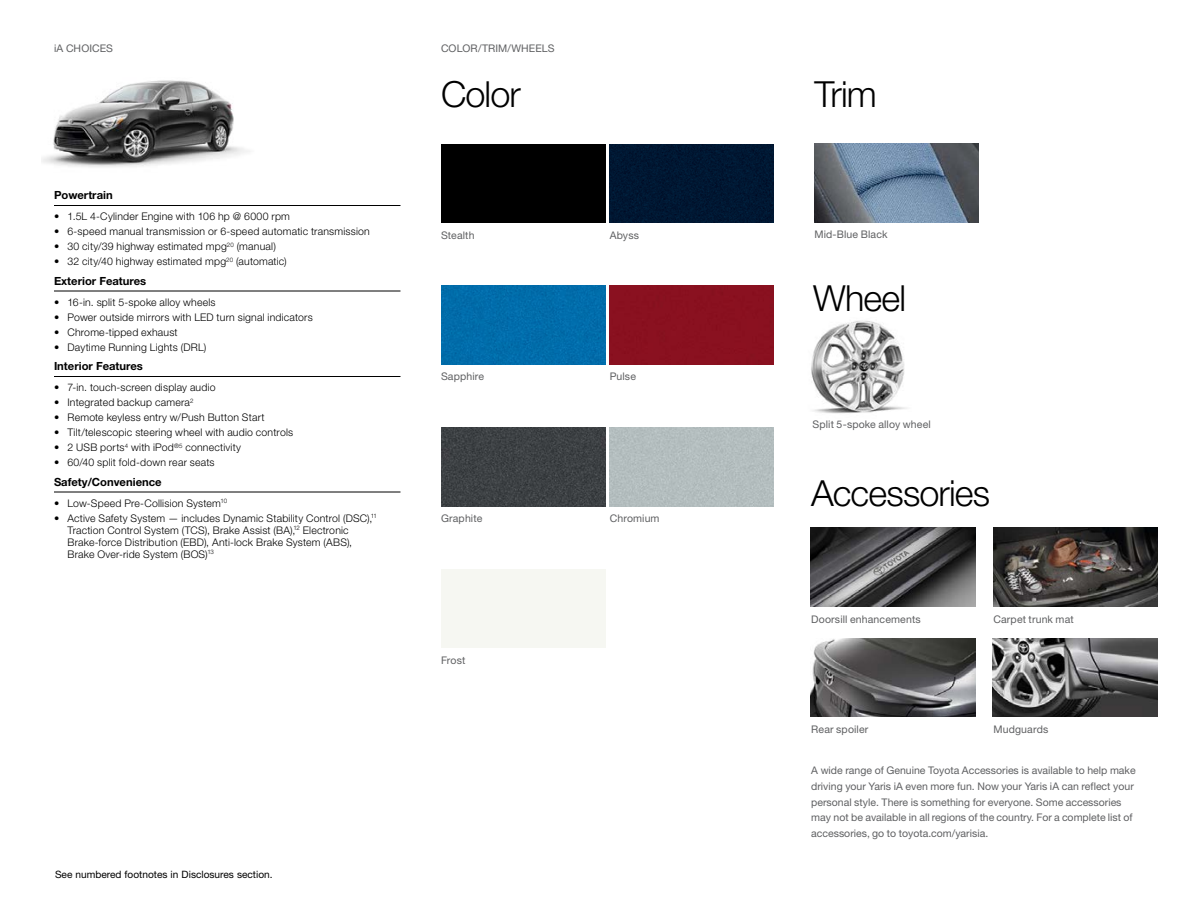
<style>
.page{position:relative;width:1188px;height:918px;background:#fff}
.page>*{position:absolute;margin:0;border:0;box-sizing:border-box;transform-origin:0 0}
.t1{font:300 36px "Helvetica Neue LT Std";letter-spacing:-.025em;color:#000}
.t2{font:700 11.25px "Helvetica Neue LT Std";color:#000}
.t3{font:300 10.5px/12px "Helvetica Neue LT Std";letter-spacing:.02em;color:#000}
.t4{font:10.5px/15.8px "Helvetica Neue LT Std";color:#5f6062}
.t5{font:10.2px "Helvetica Neue LT Std";color:#000}
</style>
<div class="page">
<img style="left:811px;top:320px;width:96px;height:94px">
<img style="left:42px;top:80px;width:208px;height:87px">
<div style="left:441px;top:144px;width:164px;height:79px;background:#000"></div>
<div style="left:610px;top:144px;width:164px;height:79px;background:#001732"></div>
<div style="left:441px;top:286px;width:164px;height:78px;background:#006cab"></div>
<div style="left:610px;top:286px;width:164px;height:78px;background:#8a1120"></div>
<img style="left:441px;top:428px;width:164px;height:78px">
<div style="left:610px;top:428px;width:164px;height:78px;background:#b3bdbe"></div>
<img style="left:814px;top:143px;width:165px;height:79px">
<img style="left:811px;top:528px;width:164px;height:79px">
<img style="left:994px;top:528px;width:164px;height:79px">
<img style="left:811px;top:638px;width:164px;height:79px">
<img style="left:992px;top:638px;width:165px;height:79px">
<hr style="left:54px;top:205px;width:346px;height:1px;background:#000">
<hr style="left:54px;top:291px;width:346px;height:1px;background:#000">
<hr style="left:54px;top:376px;width:346px;height:1px;background:#000">
<hr style="left:54px;top:492px;width:346px;height:1px;background:#000">
<p class="t4" style="left:54px;top:41px;width:61px">iA CHOICES</p>
<p class="t2" style="left:54px;top:188px;width:60px">Powertrain</p>
<p class="t3" style="left:54px;top:210px;width:238px">• 1.5L 4-Cylinder Engine with 106 hp @ 6000 rpm</p>
<p class="t3" style="left:54px;top:225px;width:317px">• 6-speed manual transmission or 6-speed automatic transmission</p>
<p class="t3" style="left:54px;top:240px;width:223px">• 30 city/39 highway estimated mpg<sup>20</sup> (manual)</p>
<p class="t3" style="left:54px;top:255px;width:234px">• 32 city/40 highway estimated mpg<sup>20</sup> (automatic)</p>
<p class="t2" style="left:54px;top:274px;width:94px">Exterior Features</p>
<p class="t3" style="left:54px;top:296px;width:163px">• 16-in. split 5-spoke alloy wheels</p>
<p class="t3" style="left:54px;top:311px;width:260px">• Power outside mirrors with LED turn signal indicators</p>
<p class="t3" style="left:54px;top:326px;width:125px">• Chrome-tipped exhaust</p>
<p class="t3" style="left:54px;top:341px;width:154px">• Daytime Running Lights (DRL)</p>
<p class="t2" style="left:54px;top:359px;width:90px">Interior Features</p>
<p class="t3" style="left:54px;top:381px;width:163px">• 7-in. touch-screen display audio</p>
<p class="t3" style="left:54px;top:396px;width:141px">• Integrated backup camera<sup>2</sup></p>
<p class="t3" style="left:54px;top:411px;width:212px">• Remote keyless entry w/Push Button Start</p>
<p class="t3" style="left:54px;top:426px;width:241px">• Tilt/telescopic steering wheel with audio controls</p>
<p class="t3" style="left:54px;top:441px;width:189px">• 2 USB ports<sup>4</sup> with iPod<sup>®5</sup> connectivity</p>
<p class="t3" style="left:54px;top:456px;width:162px">• 60/40 split fold-down rear seats</p>
<p class="t2" style="left:54px;top:475px;width:109px">Safety/Convenience</p>
<p class="t3" style="left:54px;top:497px;width:175px">• Low-Speed Pre-Collision System<sup>10</sup></p>
<p class="t3" style="left:67px;top:512px;width:311px;text-indent:-13px">• Active Safety System — includes Dynamic Stability Control (DSC),<sup>11<br></sup>Traction Control System (TCS), Brake Assist (BA),<sup>12</sup> Electronic Brake-force Distribution (EBD), Anti-lock Brake System (ABS), Brake Over-ride System (BOS)<sup>13</sup></p>
<p class="t4" style="left:441px;top:41px;width:115px">COLOR/TRIM/WHEELS</p>
<h1 class="t1" style="left:441px;top:72px;width:81px">Color</h1>
<p class="t4" style="left:441px;top:227px;width:35px">Stealth</p>
<p class="t4" style="left:610px;top:227px;width:31px">Abyss</p>
<p class="t4" style="left:441px;top:369px;width:45px">Sapphire</p>
<p class="t4" style="left:610px;top:369px;width:28px">Pulse</p>
<p class="t4" style="left:441px;top:510px;width:43px">Graphite</p>
<p class="t4" style="left:610px;top:510px;width:51px">Chromium</p>
<p class="t4" style="left:441px;top:652px;width:26px">Frost</p>
<p class="t5" style="left:55px;top:868px;width:219px">See numbered footnotes in Disclosures section.</p>
<h1 class="t1" style="left:814px;top:72px;width:64px">Trim</h1>
<p class="t4" style="left:814px;top:226px;width:75px">Mid-Blue Black</p>
<h1 class="t1" style="left:813px;top:277px;width:95px">Wheel</h1>
<p class="t4" style="left:813px;top:416px;width:120px">Split 5-spoke alloy wheel</p>
<h1 class="t1" style="left:811px;top:472px;width:180px">Accessories</h1>
<p class="t4" style="left:811px;top:611px;width:111px">Doorsill enhancements</p>
<p class="t4" style="left:811px;top:721px;width:59px">Rear spoiler</p>
<p class="t4" style="left:994px;top:611px;width:82px">Carpet trunk mat</p>
<p class="t4" style="left:994px;top:721px;width:56px">Mudguards</p>
<p class="t4" style="left:811px;top:762px;width:326px">A wide range of Genuine Toyota Accessories is available to help make driving your Yaris iA even more fun. Now your Yaris iA can reflect your personal style. There is something for everyone. Some accessories may not be available in all regions of the country. For a complete list of accessories, go to toyota.com/yarisia.</p>
</div>
